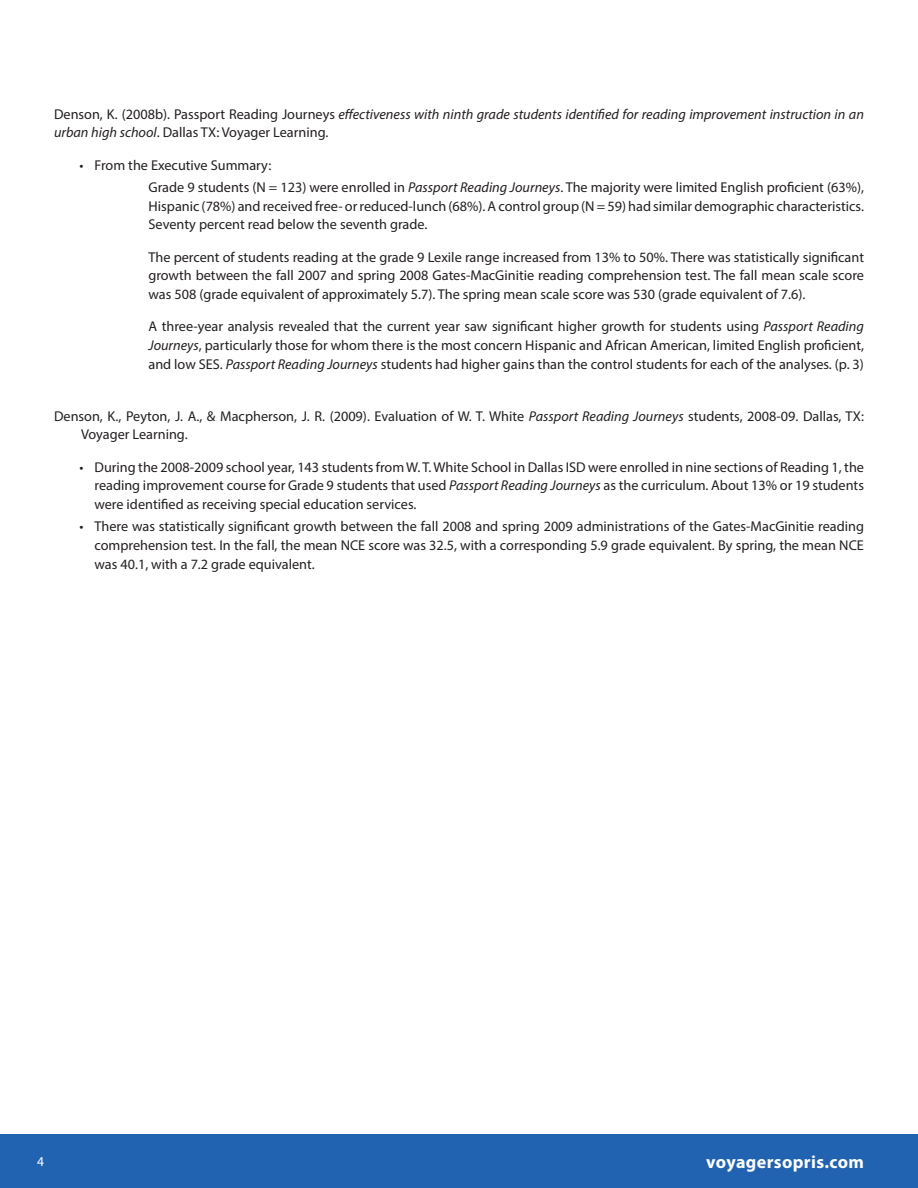
<style>
.page{position:relative;width:918px;height:1188px;background:#fff}
.page>*{position:absolute;margin:0;border:0;box-sizing:border-box;transform-origin:0 0}
.t1{font:700 18px "Myriad Pro";letter-spacing:.02em;color:#fff}
.Body{font:14.25px/18.8px "Myriad Pro";color:#231f20;text-align:justify}
.bullets_m_revised{font:14.25px/18.8px "Myriad Pro";color:#231f20;text-align:justify}
.Body-2{font:italic 14.25px/18.8px "Myriad Pro";color:#231f20}
.references_in_body_m{font:14.25px/18.8px "Myriad Pro";color:#231f20}
.t2{font:13.5px "Myriad Pro";color:#fff}
.s1{font-style:normal}
.s2{font-style:italic}
</style>
<div class="page">
<div style="left:0;top:1134px;width:918px;height:54px;background:#2163b0"></div>
<p class="Body-2" style="left:54px;top:104px;width:811px"><span class="s1">Denson, K. (2008b). Passport Reading Journeys</span> effectiveness with ninth grade students identified for reading improvement instruction in an urban high school<span class="s1">. Dallas TX: Voyager Learning.</span></p>
<p class="bullets_m_revised" style="left:80px;top:155px;width:193px">• From the Executive Summary:</p>
<p class="Body" style="left:148px;top:178px;width:717px">Grade 9 students (N = 123) were enrolled in <span class="s2">Passport Reading Journeys</span>. The majority were limited English proficient (63%), Hispanic (78%) and received free- or reduced-lunch (68%). A control group (N = 59) had similar demographic characteristics.<br>Seventy percent read below the seventh grade.</p>
<p class="Body" style="left:148px;top:247px;width:717px">The percent of students reading at the grade 9 Lexile range increased from 13% to 50%. There was statistically significant growth between the fall 2007 and spring 2008 Gates-MacGinitie reading comprehension test. The fall mean scale score was 508 (grade equivalent of approximately 5.7). The spring mean scale score was 530 (grade equivalent of 7.6).</p>
<p class="Body" style="left:148px;top:317px;width:717px">A three-year analysis revealed that the current year saw significant higher growth for students using <span class="s2">Passport Reading Journeys</span>, particularly those for whom there is the most concern Hispanic and African American, limited English proficient, and low SES. <span class="s2">Passport Reading Journeys</span> students had higher gains than the control students for each of the analyses. (p. 3)</p>
<p class="references_in_body_m" style="left:81px;top:406px;width:785px;text-indent:-27px">Denson, K., Peyton, J. A., &amp; Macpherson, J. R. (2009). Evaluation of W. T. White <span class="s2">Passport Reading Journeys</span> students, 2008-09. Dallas, TX:<br>Voyager Learning.</p>
<p class="bullets_m_revised" style="left:94px;top:457px;width:771px;text-indent:-15px">• During the 2008-2009 school year, 143 students from W. T. White School in Dallas ISD were enrolled in nine sections of Reading 1, the reading improvement course for Grade 9 students that used <span class="s2">Passport Reading Journeys</span> as the curriculum. About 13% or 19 students were identified as receiving special education services.</p>
<p class="bullets_m_revised" style="left:94px;top:517px;width:771px;text-indent:-15px">• There was statistically significant growth between the fall 2008 and spring 2009 administrations of the Gates-MacGinitie reading comprehension test. In the fall, the mean NCE score was 32.5, with a corresponding 5.9 grade equivalent. By spring, the mean NCE was 40.1, with a 7.2 grade equivalent.</p>
<p class="t2" style="left:37px;top:1153px;width:8px">4</p>
<p class="t1" style="left:706px;top:1150px;width:159px">voyagersopris.com</p>
</div>
